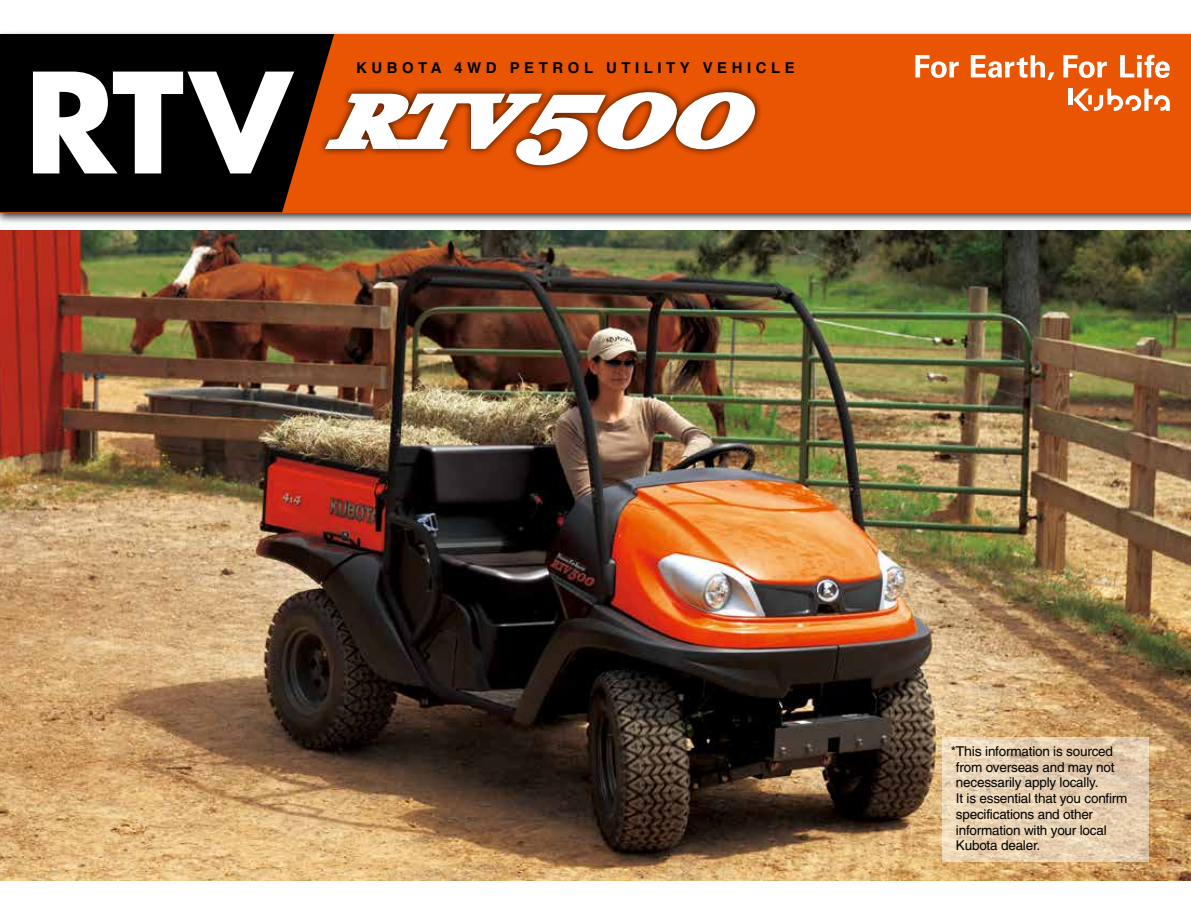
<style>
.page{position:relative;width:1191px;height:915px;background:#fff}
.page>*{position:absolute;margin:0;border:0;box-sizing:border-box;transform-origin:0 0}
.t1{font:700 135px "Futura";color:#fff}
.t2{font:700 15px "Helvetica";letter-spacing:.3em;color:#000}
.t3{font:13.5px/15.8px "Helvetica";letter-spacing:-.015em;color:#000}
</style>
<div class="page">
<img style="left:0;top:231px;width:1191px;height:649px">
<svg style="left:942px;top:736px;width:207px;height:125px;background:#e6cfb1"></svg>
<div style="left:0;top:30px;width:1191px;height:194px;background:#000;opacity:.75"></div>
<div style="left:0;top:34px;width:1191px;height:178px;background:#ea5504"></div>
<hr style="left:1068px;top:89px;width:4px;height:15px;background:#fff">
<svg style="left:1073px;top:89px;width:96px;height:22px"></svg>
<svg style="left:1063px;top:55px;width:43px;height:23px"></svg>
<svg style="left:915px;top:55px;width:43px;height:23px"></svg>
<svg style="left:970px;top:55px;width:84px;height:25px"></svg>
<svg style="left:1120px;top:55px;width:49px;height:23px"></svg>
<div style="left:0;top:34px;width:334px;height:178px;background:#000"></div>
<div style="left:317px;top:84px;width:446px;height:89px;background:#000;opacity:.75"></div>
<svg style="left:325px;top:88px;width:433px;height:77px"></svg>
<h1 class="t1" style="left:24px;top:29px;width:269px">RTV</h1>
<p class="t2" style="left:356px;top:58px;width:440px">KUBOTA 4WD PETROL UTILITY VEHICLE</p>
<p class="t3" style="left:956px;top:743px;width:173px;text-indent:-5px">*This information is sourced from overseas and may not necessarily apply locally.<br>It is essential that you confirm specifications and other information with your local<br>Kubota dealer.</p>
</div>
